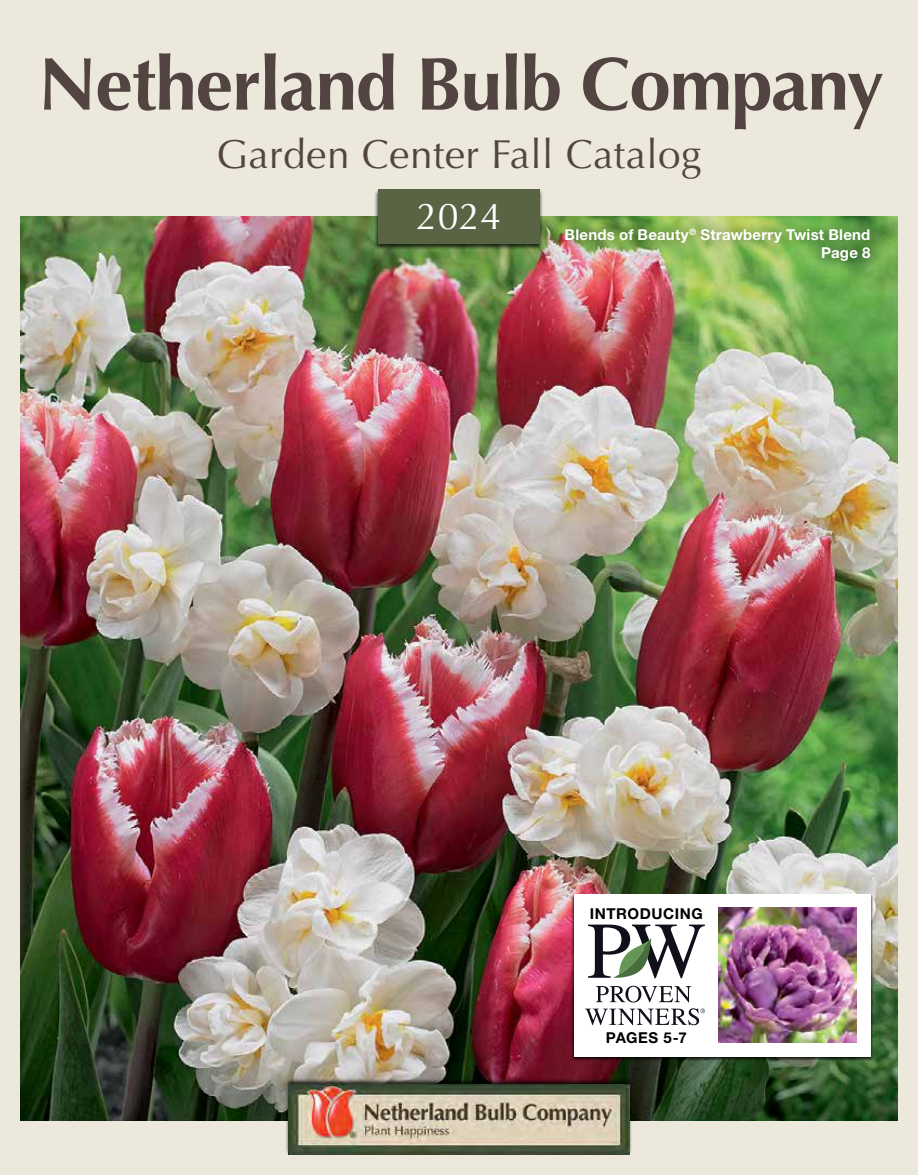
<style>
.page{position:relative;width:918px;height:1175px;background:#fff}
.page>*{position:absolute;margin:0;border:0;box-sizing:border-box;transform-origin:0 0}
.t1{font:700 75px "Optima";letter-spacing:-.015em;color:#524441}
.t2{font:40.5px "Optima";letter-spacing:.01em;color:#524441}
.t3{font:37.5px "Optima";color:#fff}
.t4{font:700 15px/18px "Helvetica Neue LT Std";letter-spacing:.015em;color:#fff;text-align:right}
.t5{font:700 15px "Helvetica Neue LT Std";letter-spacing:.04em;color:#000}
</style>
<div class="page">
<div style="left:0;top:0;width:918px;height:1174px;background:#ede8dc"></div>
<img style="left:20px;top:216px;width:878px;height:903px">
<div style="left:571px;top:894px;width:302px;height:167px;background:#000;opacity:.75"></div>
<div style="left:574px;top:894px;width:296px;height:162px;background:#fff"></div>
<div style="left:375px;top:189px;width:169px;height:61px;background:#000;opacity:.75"></div>
<div style="left:378px;top:189px;width:162px;height:54px;background:#586444"></div>
<div style="left:553px;top:217px;width:329px;height:57px;background:#354328;opacity:.35"></div>
<div style="left:285px;top:1078px;width:348px;height:76px;background:#000;opacity:.75"></div>
<img style="left:289px;top:1084px;width:340px;height:70px">
<svg style="left:588px;top:924px;width:117px;height:54px"></svg>
<svg style="left:596px;top:985px;width:95px;height:17px"></svg>
<svg style="left:585px;top:1008px;width:120px;height:17px"></svg>
<img style="left:719px;top:907px;width:138px;height:135px">
<h1 class="t1" style="left:38px;top:40px;width:847px">Netherland Bulb Company</h1>
<h2 class="t2" style="left:217px;top:131px;width:486px">Garden Center Fall Catalog</h2>
<h3 class="t3" style="left:417px;top:194px;width:86px">2024</h3>
<p class="t4" style="left:565px;top:226px;width:307px">Blends of Beauty<sup>®</sup> Strawberry Twist Blend<br>Page 8</p>
<p class="t5" style="left:590px;top:904px;width:115px">INTRODUCING</p>
<p class="t5" style="left:606px;top:1028px;width:83px">PAGES 5-7</p>
</div>
